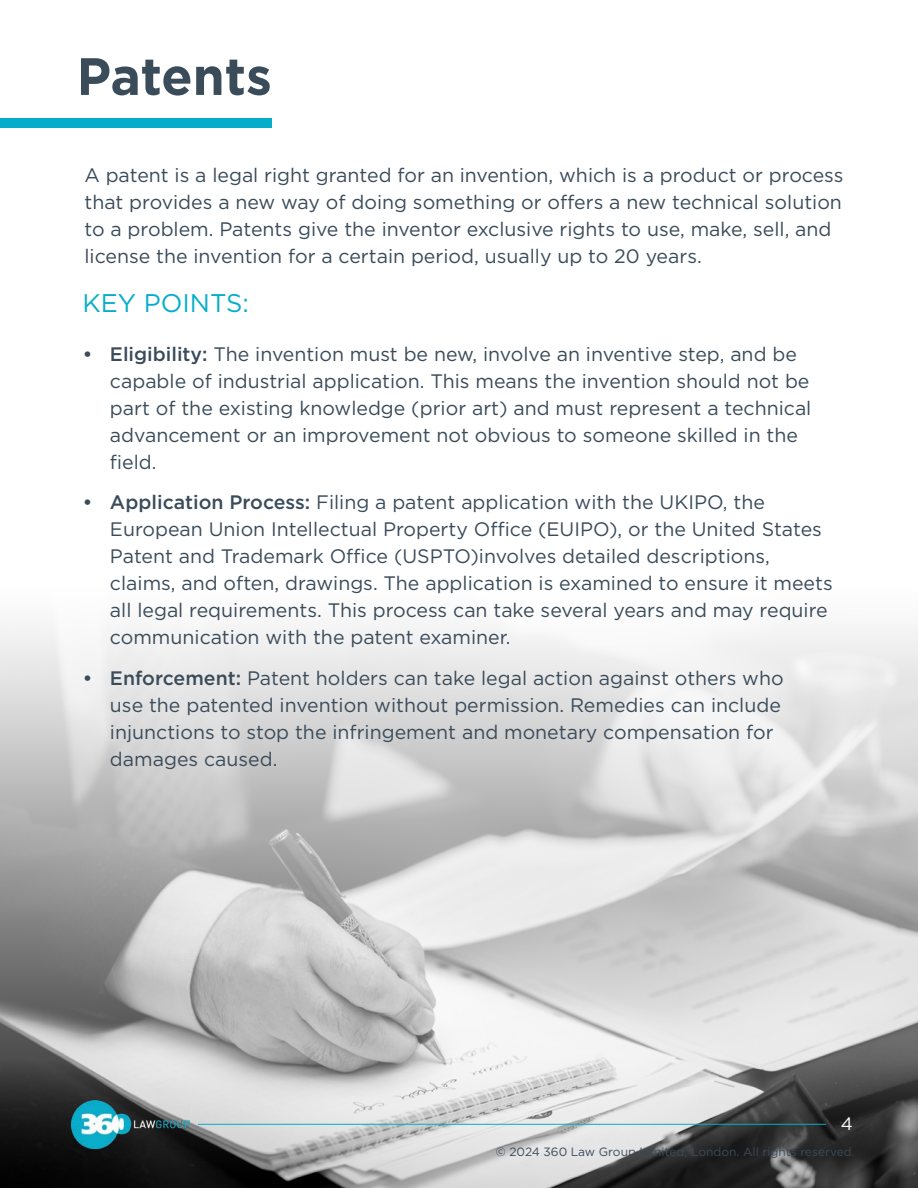
<style>
.page{position:relative;width:918px;height:1188px;background:#fff}
.page>*{position:absolute;margin:0;border:0;box-sizing:border-box;transform-origin:0 0}
.t1{font:700 52.5px "Gotham";letter-spacing:-.005em;color:#3a4b5a}
.t2{font:25.5px "Gotham";color:#06adcb}
.t3{font:19.5px/27px "Gotham";color:#3a4b5a}
.t4{font:18px "Gotham";color:#fff}
.t5{font:12px "Gotham";color:#3a4b5a}
.s1{font-weight:500}
</style>
<div class="page">
<img style="left:0;top:118px;width:918px;height:1070px">
<div style="left:0;top:118px;width:271px;height:10px;background:#06adcb"></div>
<hr style="left:198px;top:1124px;width:628px;height:1px;background:#06adcb">
<img style="left:71px;top:1101px;width:118px;height:48px">
<h1 class="t1" style="left:77px;top:42px;width:197px">Patents</h1>
<p class="t3" style="left:84px;top:161px;width:761px">A patent is a legal right granted for an invention, which is a product or process that provides a new way of doing something or offers a new technical solution to a problem. Patents give the inventor exclusive rights to use, make, sell, and license the invention for a certain period, usually up to 20 years.</p>
<h2 class="t2" style="left:82px;top:286px;width:168px">KEY POINTS:</h2>
<p class="t3" style="left:110px;top:340px;width:703px;text-indent:-27px"><span class="s1">• Eligibility:</span> The invention must be new, involve an inventive step, and be capable of industrial application. This means the invention should not be part of the existing knowledge (prior art) and must represent a technical advancement or an improvement not obvious to someone skilled in the field.</p>
<p class="t3" style="left:110px;top:488px;width:724px;text-indent:-27px"><span class="s1">• Application Process:</span> Filing a patent application with the UKIPO, the European Union Intellectual Property Office (EUIPO), or the United States Patent and Trademark Office (USPTO)involves detailed descriptions, claims, and often, drawings. The application is examined to ensure it meets all legal requirements. This process can take several years and may require communication with the patent examiner.</p>
<p class="t3" style="left:110px;top:664px;width:675px;text-indent:-27px"><span class="s1">• Enforcement:</span> Patent holders can take legal action against others who use the patented invention without permission. Remedies can include injunctions to stop the infringement and monetary compensation for damages caused.</p>
<p class="t4" style="left:841px;top:1112px;width:14px">4</p>
<p class="t5" style="left:496px;top:1144px;width:360px">© 2024 360 Law Group Limited, London. All rights reserved.</p>
</div>
